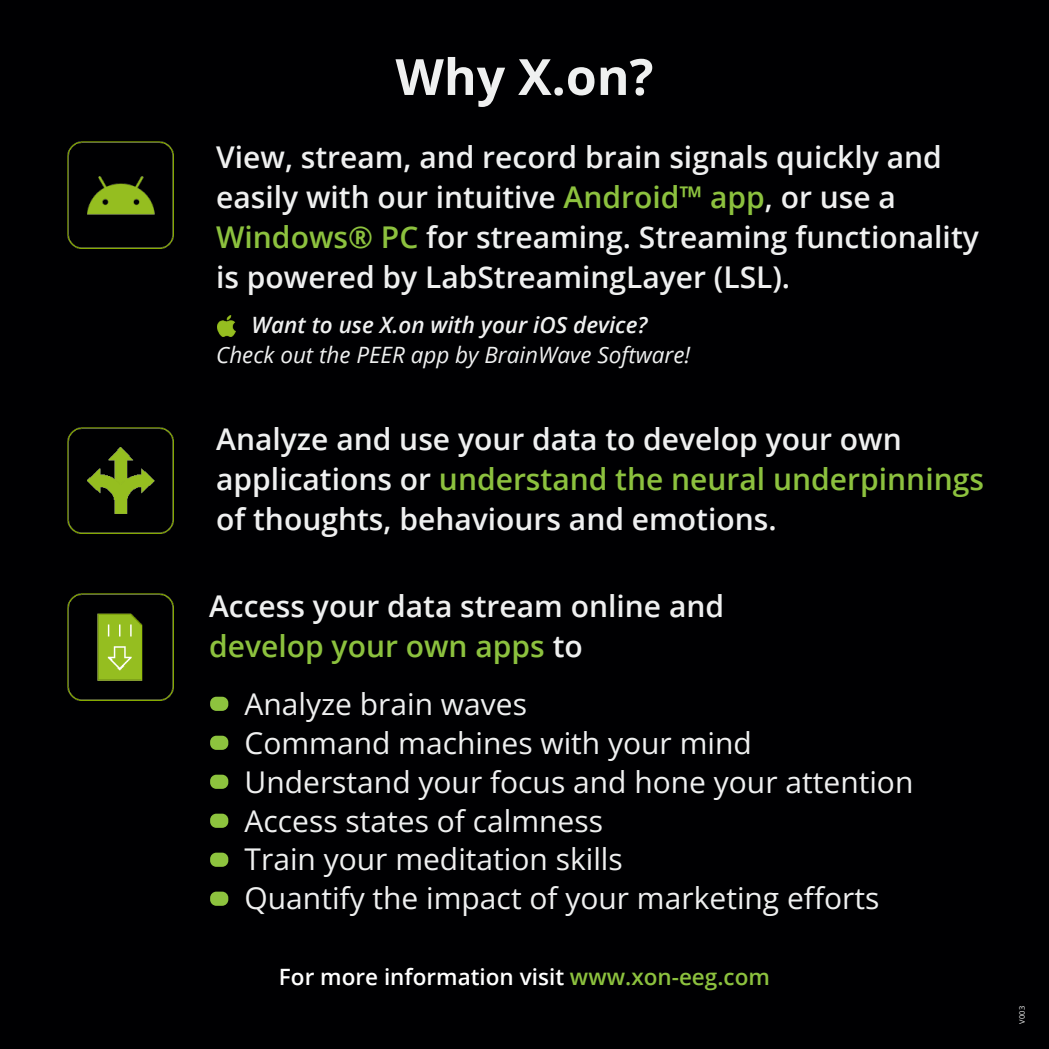
<style>
.page{position:relative;width:1049px;height:1049px;background:#000002}
.page>*{position:absolute;margin:0;border:0;box-sizing:border-box;transform-origin:0 0}
.t1{font:700 50px "Open Sans";color:#eff0f0}
.t2{font:600 30px/40px "Open Sans";color:#eff0f0}
.t3{font:30px "Open Sans";color:#eff0f0}
.t4{font:600 22.5px "Open Sans";color:#fff}
.t5{font:italic 22.5px "Open Sans";color:#eff0f0}
.t6{font:italic 600 22.5px "Open Sans";color:#eff0f0}
.Fließtext{font:7.5px "Open Sans";color:#eff0f0}
.s1{color:#8cc13e}
</style>
<div class="page">
<img style="left:67px;top:427px;width:107px;height:106px">
<img style="left:67px;top:142px;width:107px;height:106px">
<img style="left:218px;top:316px;width:18px;height:21px">
<img style="left:67px;top:594px;width:107px;height:106px">
<div style="left:210px;top:697px;width:18px;height:14px;background:#8dc33e;border-radius:6px"></div>
<div style="left:210px;top:736px;width:18px;height:14px;background:#8dc33e;border-radius:6px"></div>
<div style="left:210px;top:775px;width:18px;height:14px;background:#8dc33e;border-radius:6px"></div>
<div style="left:210px;top:814px;width:18px;height:14px;background:#8dc33e;border-radius:6px"></div>
<div style="left:210px;top:853px;width:18px;height:14px;background:#8dc33e;border-radius:6px"></div>
<div style="left:210px;top:891px;width:18px;height:15px;background:#8dc33e;border-radius:6px"></div>
<p class="t1" style="left:395px;top:42px;width:259px">Why X.on?</p>
<p class="t2" style="left:216px;top:137px;width:764px">View, stream, and record brain signals quickly and easily with our intuitive <span class="s1">Android™ app</span>, or use a <span class="s1">Windows® PC</span> for streaming. Streaming functionality is powered by LabStreamingLayer (LSL).</p>
<p class="t6" style="left:252px;top:309px;width:397px">Want to use X.on with your iOS device?</p>
<p class="t5" style="left:216px;top:340px;width:476px">Check out the PEER app by BrainWave Software!</p>
<p class="t2" style="left:216px;top:419px;width:769px">Analyze and use your data to develop your own applications or <span class="s1">understand the neural underpinnings </span>of thoughts, behaviours and emotions.</p>
<p class="t2" style="left:209px;top:585px;width:516px">Access your data stream online and <span class="s1">develop your own apps</span> to</p>
<p class="t3" style="left:244px;top:683px;width:284px">Analyze brain waves</p>
<p class="t3" style="left:244px;top:722px;width:509px">Command machines with your mind</p>
<p class="t3" style="left:244px;top:761px;width:670px">Understand your focus and hone your attention</p>
<p class="t3" style="left:244px;top:800px;width:360px">Access states of calmness</p>
<p class="t3" style="left:244px;top:839px;width:380px">Train your meditation skills</p>
<p class="t3" style="left:244px;top:878px;width:636px">Quantify the impact of your marketing efforts</p>
<p class="t4" style="left:279px;top:961px;width:492px">For more information visit <span class="s1">www.xon-eeg.com</span></p>
<p class="Fließtext" style="left:1017px;top:1024px;width:20px;rotate:-90deg">V003</p>
</div>
